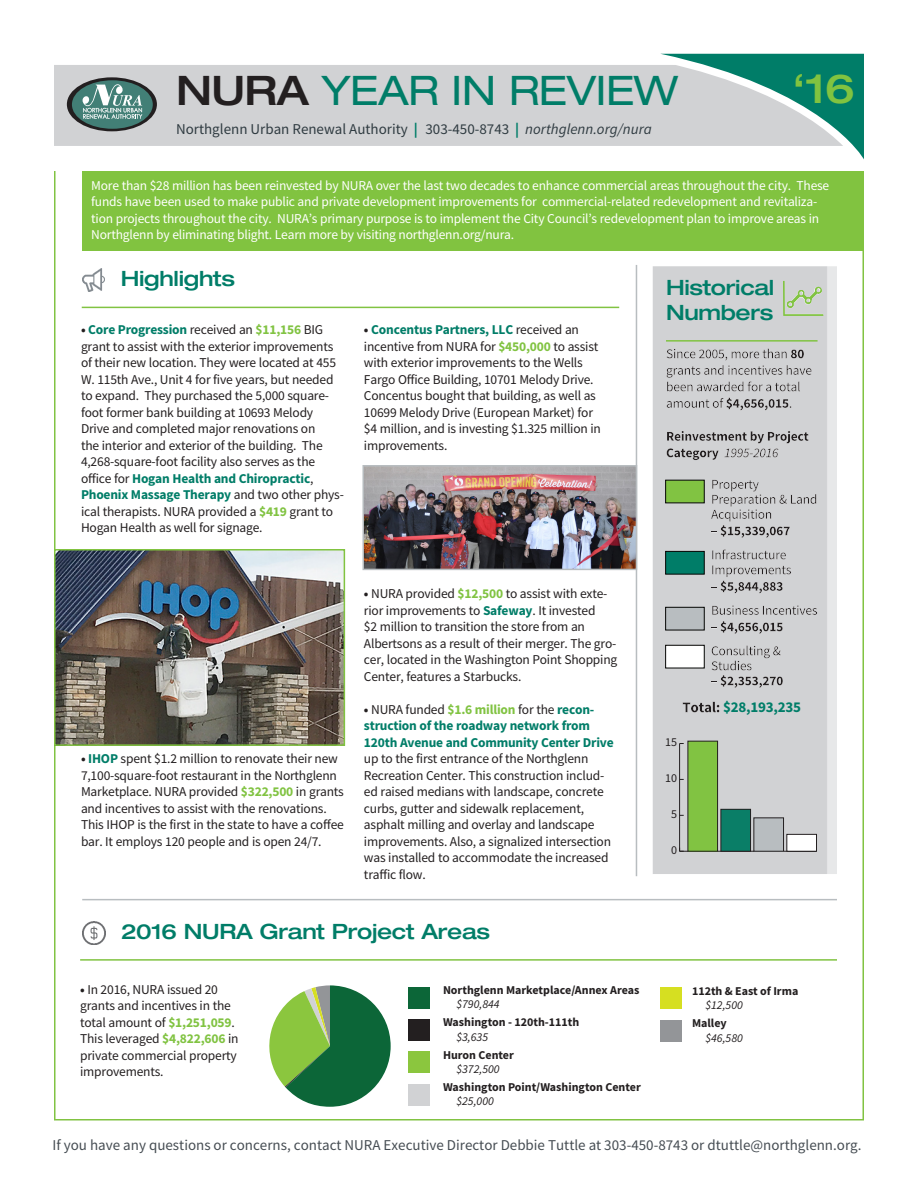
<style>
.page{position:relative;width:918px;height:1188px;background:#fff}
.page>*{position:absolute;margin:0;border:0;box-sizing:border-box;transform-origin:0 0}
.t1{font:expanded 40.5px "Helvetica Neue LT Pro";letter-spacing:-.015em;color:#007d68}
.t2{font:500 expanded 40.5px "Helvetica Neue LT Pro";color:#81c340}
.graph_header{font:500 expanded 21px/25.2px "Helvetica Neue LT Pro";letter-spacing:-.015em;color:#007d68}
.t3{font:15px "Source Sans Pro";color:#464d53}
.t4{font:15px "Source Sans Pro";color:#2f3b41}
.t5{font:700 15px "Source Sans Pro";letter-spacing:-.015em;color:#007d68}
.New_-_cutline{font:13.5px/16.5px "Source Sans Pro";letter-spacing:-.015em;color:#231f20}
.New_-_cutline-2{font:13.5px/16.5px "Source Sans Pro";letter-spacing:-.015em;color:#fff}
.t6{font:12.15px "Source Sans Pro";color:#231f20}
.t7{font:700 12px/14.4px "Source Sans Pro";color:#231f20}
.t8{font:italic 12px/14.4px "Source Sans Pro";color:#231f20}
.s1{font-weight:500;color:#231f20}
.s2{font-weight:700;color:#007d68}
.s3{font-style:italic}
.s4{font-weight:700}
.s5{font-weight:700;color:#81c342}
.s6{font-weight:400;font-style:italic}
.s7{font-weight:700;font-style:normal}
</style>
<div class="page">
<div style="left:54px;top:65px;width:500px;height:81px;background:#d1d2d4"></div>
<svg style="left:554px;top:53px;width:310px;height:107px"></svg>
<svg style="left:67px;top:77px;width:90px;height:54px"></svg>
<div style="left:72px;top:80px;width:81px;height:49px;background:#427f76;border-radius:50%"></div>
<svg style="left:82px;top:84px;width:60px;height:35px"></svg>
<hr style="left:82px;top:307px;width:537px;height:1px;background:#81c342">
<hr style="left:636px;top:265px;width:1px;height:611px;background:#b8bdc0">
<img style="left:82px;top:268px;width:23px;height:23px">
<hr style="left:80px;top:959px;width:757px;height:2px;background:#81c342">
<img style="left:82px;top:922px;width:23px;height:23px">
<img style="left:57px;top:552px;width:285px;height:191px">
<div style="left:54px;top:549px;width:291px;height:197px;border:2px solid #81c340"></div>
<div style="left:652px;top:265px;width:196px;height:610px;background:#fff;opacity:.5"></div>
<div style="left:665px;top:480px;width:40px;height:23px;background:#81c342;border:1px solid #040503"></div>
<div style="left:665px;top:551px;width:40px;height:24px;background:#007d68;border:1px solid #040503"></div>
<div style="left:665px;top:607px;width:40px;height:23px;background:#b8bdc0;border:1px solid #040503"></div>
<div style="left:665px;top:645px;width:40px;height:23px;background:#fff;border:1px solid #040503"></div>
<img style="left:365px;top:468px;width:269px;height:99px">
<div style="left:362px;top:465px;width:275px;height:105px;border:2px solid #b8bdc0"></div>
<hr style="left:82px;top:899px;width:755px;height:1px;background:#b8bdc0">
<hr style="left:680px;top:851px;width:137px;height:1px;background:#231f20">
<hr style="left:679px;top:744px;width:1px;height:107px;background:#231f20">
<svg style="left:679px;top:848px;width:5px;height:4px"></svg>
<div style="left:787px;top:834px;width:30px;height:17px;background:#fff"></div>
<div style="left:787px;top:834px;width:30px;height:17px;border:1px solid #231f20"></div>
<div style="left:754px;top:818px;width:30px;height:33px;background:#b8bdc0"></div>
<div style="left:721px;top:809px;width:30px;height:42px;background:#0a7e67"></div>
<div style="left:721px;top:809px;width:30px;height:42px;border:1px solid #231f20"></div>
<div style="left:688px;top:741px;width:30px;height:110px;background:#81c342"></div>
<div style="left:688px;top:741px;width:30px;height:110px;border:1px solid #231f20"></div>
<svg style="left:269px;top:985px;width:122px;height:122px"></svg>
<div style="left:409px;top:987px;width:21px;height:21px;background:#0c6638"></div>
<div style="left:409px;top:1019px;width:21px;height:22px;background:#231f20"></div>
<div style="left:409px;top:1052px;width:21px;height:21px;background:#8bc63e"></div>
<div style="left:409px;top:1084px;width:21px;height:21px;background:#d1d2d4"></div>
<div style="left:661px;top:987px;width:21px;height:21px;background:#d6df21"></div>
<div style="left:661px;top:1020px;width:21px;height:21px;background:#939598"></div>
<img style="left:783px;top:281px;width:40px;height:35px">
<div style="left:82px;top:171px;width:782px;height:80px;background:#81c340"></div>
<h1 class="t1" style="left:176px;top:65px;width:504px"><span class="s1">NURA</span> YEAR IN REVIEW</h1>
<p class="t4" style="left:176px;top:119px;width:477px">Northglenn Urban Renewal Authority <span class="s2">|</span> 303-450-8743 <span class="s2">|</span> <span class="s3">northglenn.org/nura</span></p>
<h1 class="t2" style="left:792px;top:63px;width:65px">‘16</h1>
<p class="New_-_cutline-2" style="left:91px;top:177px;width:740px">More than $28 million has been reinvested by NURA over the last two decades to enhance commercial areas throughout the city. These funds have been used to make public and private development improvements for commercial-related redevelopment and revitaliza&shy;tion projects throughout the city. NURA’s primary purpose is to implement the City Council’s redevelopment plan to improve areas in Northglenn by eliminating blight. Learn more by visiting northglenn.org/nura.</p>
<p class="graph_header" style="left:121px;top:266px;width:116px">Highlights</p>
<p class="New_-_cutline" style="left:81px;top:322px;width:264px"><span class="s4">•</span> <span class="s2">Core Progression</span> received an <span class="s5">$11,156</span> BIG grant to assist with the exterior improvements of their new location. They were located at 455<br>W. 115th Ave., Unit 4 for five years, but needed to expand. They purchased the 5,000 square&shy;foot former bank building at 10693 Melody Drive and completed major renovations on<br>the interior and exterior of the building. The 4,268-square-foot facility also serves as the office for <span class="s2">Hogan Health and Chiropractic</span>, <span class="s2">Phoenix Massage Therapy</span> and two other phys&shy;ical therapists. NURA provided a <span class="s5">$419</span> grant to Hogan Health as well for signage.</p>
<p class="New_-_cutline" style="left:364px;top:322px;width:239px"><span class="s4">•</span> <span class="s2">Concentus Partners, LLC</span> received an incentive from NURA for <span class="s5">$450,000</span> to assist with exterior improvements to the Wells Fargo Office Building, 10701 Melody Drive.<br>Concentus bought that building, as well as 10699 Melody Drive (European Market) for $4 million, and is investing $1.325 million in improvements.</p>
<p class="New_-_cutline" style="left:81px;top:751px;width:264px"><span class="s4">•</span> <span class="s2">IHOP</span> spent $1.2 million to renovate their new 7,100-square-foot restaurant in the Northglenn Marketplace. NURA provided <span class="s5">$322,500</span> in grants and incentives to assist with the renovations.<br>This IHOP is the first in the state to have a coffee bar. It employs 120 people and is open 24/7.</p>
<p class="New_-_cutline" style="left:364px;top:586px;width:255px"><span class="s4">•</span> NURA provided <span class="s5">$12,500</span> to assist with exte&shy;rior improvements to <span class="s2">Safeway</span>. It invested<br>$2 million to transition the store from an Albertsons as a result of their merger. The gro&shy;cer, located in the Washington Point Shopping Center, features a Starbucks.</p>
<p class="New_-_cutline" style="left:364px;top:701px;width:251px"><span class="s4">•</span> NURA funded <span class="s5">$1.6 million</span> for the <span class="s2">recon&shy;struction of the roadway network from 120th Avenue and Community Center Drive </span>up to the first entrance of the Northglenn Recreation Center. This construction includ&shy;ed raised medians with landscape, concrete curbs, gutter and sidewalk replacement, asphalt milling and overlay and landscape improvements. Also, a signalized intersection was installed to accommodate the increased traffic flow.</p>
<p class="graph_header" style="left:121px;top:918px;width:371px">2016 NURA Grant Project Areas</p>
<p class="New_-_cutline" style="left:80px;top:981px;width:160px"><span class="s4">•</span> In 2016, NURA issued 20 grants and incentives in the total amount of <span class="s5">$1,251,059</span>.<br>This leveraged <span class="s5">$4,822,606</span> in private commercial property improvements.</p>
<p class="t7" style="left:456px;top:983px;width:184px;text-indent:-13px">Northglenn Marketplace/Annex Areas <span class="s6">$790,844</span></p>
<p class="t7" style="left:456px;top:1015px;width:124px;text-indent:-13px">Washington - 120th-111th <span class="s6">$3,635</span></p>
<p class="t7" style="left:443px;top:1047px;width:72px;text-align:center">Huron Center <span class="s6">$372,500</span></p>
<p class="t7" style="left:456px;top:1080px;width:186px;text-indent:-13px">Washington Point/Washington Center <span class="s6">$25,000</span></p>
<h2 class="graph_header" style="left:666px;top:274px;width:110px">Historical<br>Numbers</h2>
<p class="t6" style="left:665px;top:735px;width:14px">15</p>
<p class="t6" style="left:665px;top:771px;width:14px">10</p>
<p class="t6" style="left:671px;top:806px;width:8px">5</p>
<p class="t6" style="left:671px;top:842px;width:8px">0</p>
<p class="t5" style="left:723px;top:697px;width:80px">$28,193,235</p>
<p class="t7" style="left:705px;top:983px;width:94px;text-indent:-13px">112th &amp; East of Irma <span class="s6">$12,500</span></p>
<p class="t8" style="left:705px;top:1016px;width:39px;text-indent:-13px"><span class="s7">Malley </span>$46,580</p>
<p class="t3" style="left:52px;top:1135px;width:811px">If you have any questions or concerns, contact NURA Executive Director Debbie Tuttle at 303-450-8743 or dtuttle@northglenn.org.</p>
</div>
